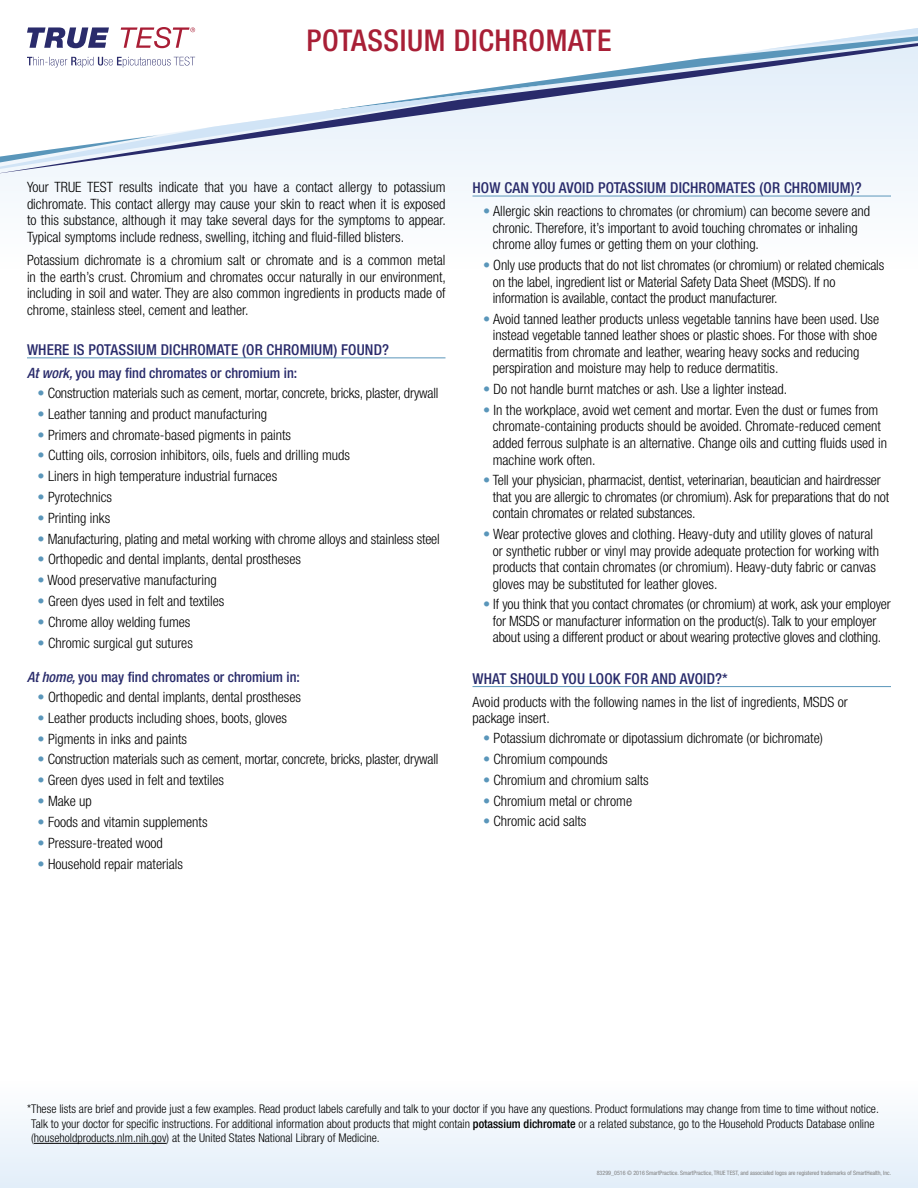
<style>
.page{position:relative;width:918px;height:1188px;background:#fff}
.page>*{position:absolute;margin:0;border:0;box-sizing:border-box;transform-origin:0 0}
.Top_Headline{font:500 condensed 30px "Helvetica Neue";letter-spacing:.02em;color:#a81f36}
.underlined_question{font:500 condensed 15px "Helvetica Neue";letter-spacing:.01em;color:#292b6b}
.LIST_bullets{font:300 condensed 14.25px/16.5px "Helvetica Neue";color:#000}
.BODY____03125_above{font:300 condensed 14.25px/16.5px "Helvetica Neue";color:#000;text-align:justify}
.body___0_above___LEF{font:300 condensed 14.25px/16.5px "Helvetica Neue";color:#000}
.WORK_subhead{font:500 condensed 14.25px "Helvetica Neue";color:#292b6b}
.HOME_SUBHEAD{font:500 condensed 14.25px "Helvetica Neue";color:#292b6b}
.footnote{font:300 condensed 12px/14.4px "Helvetica Neue";color:#000}
.t1{font:condensed 6px "Helvetica Neue";color:#808080}
.s1{font-style:italic}
.s2{color:#5a96ba}
.s3{font-weight:500}
</style>
<div class="page">
<div style="left:0;top:1080px;width:918px;height:108px;background:linear-gradient(to right,#f0f6fb,#f0f6fc)"></div>
<svg style="left:0;top:28px;width:918px;height:168px;fill:#f4f8fc"></svg>
<svg style="left:321px;top:36px;width:440px;height:7px"></svg>
<svg style="left:761px;top:28px;width:157px;height:15px"></svg>
<svg style="left:0;top:43px;width:918px;height:130px;fill:#eff5fb"></svg>
<svg style="left:0;top:84px;width:549px;height:85px"></svg>
<svg style="left:27px;top:27px;width:82px;height:21px"></svg>
<svg style="left:121px;top:27px;width:74px;height:21px"></svg>
<svg style="left:27px;top:57px;width:168px;height:11px"></svg>
<hr style="left:27px;top:357px;width:419px;height:1px;background:#5a96ba">
<hr style="left:472px;top:196px;width:419px;height:1px;background:#5a96ba">
<hr style="left:472px;top:686px;width:419px;height:1px;background:#5a96ba">
<hr style="left:34px;top:1143px;width:133px;height:1px;background:#000">
<p class="Top_Headline" style="left:306px;top:22px;width:307px">POTASSIUM DICHROMATE</p>
<p class="BODY____03125_above" style="left:27px;top:179px;width:420px">Your TRUE TEST results indicate that you have a contact allergy to potassium dichromate. This contact allergy may cause your skin to react when it is exposed to this substance, although it may take several days for the symptoms to appear.<br>Typical symptoms include redness, swelling, itching and fluid-filled blisters.</p>
<p class="BODY____03125_above" style="left:27px;top:252px;width:421px">Potassium dichromate is a chromium salt or chromate and is a common metal in the earth’s crust. Chromium and chromates occur naturally in our environment, including in soil and water. They are also common ingredients in products made of chrome, stainless steel, cement and leather.</p>
<p class="underlined_question" style="left:27px;top:341px;width:364px">WHERE IS POTASSIUM DICHROMATE (OR CHROMIUM) FOUND?</p>
<p class="WORK_subhead" style="left:27px;top:364px;width:272px"><span class="s1">At work,</span> you may find chromates or chromium in:</p>
<p class="LIST_bullets" style="left:38px;top:385px;width:403px"><span class="s2">•</span> Construction materials such as cement, mortar, concrete, bricks, plaster, drywall</p>
<p class="LIST_bullets" style="left:38px;top:405px;width:231px"><span class="s2">•</span> Leather tanning and product manufacturing</p>
<p class="LIST_bullets" style="left:38px;top:426px;width:255px"><span class="s2">•</span> Primers and chromate-based pigments in paints</p>
<p class="LIST_bullets" style="left:38px;top:447px;width:314px"><span class="s2">•</span> Cutting oils, corrosion inhibitors, oils, fuels and drilling muds</p>
<p class="LIST_bullets" style="left:38px;top:468px;width:241px"><span class="s2">•</span> Liners in high temperature industrial furnaces</p>
<p class="LIST_bullets" style="left:38px;top:489px;width:76px"><span class="s2">•</span> Pyrotechnics</p>
<p class="LIST_bullets" style="left:38px;top:509px;width:74px"><span class="s2">•</span> Printing inks</p>
<p class="LIST_bullets" style="left:38px;top:530px;width:404px"><span class="s2">•</span> Manufacturing, plating and metal working with chrome alloys and stainless steel</p>
<p class="LIST_bullets" style="left:38px;top:551px;width:265px"><span class="s2">•</span> Orthopedic and dental implants, dental prostheses</p>
<p class="LIST_bullets" style="left:38px;top:572px;width:181px"><span class="s2">•</span> Wood preservative manufacturing</p>
<p class="LIST_bullets" style="left:38px;top:593px;width:188px"><span class="s2">•</span> Green dyes used in felt and textiles</p>
<p class="LIST_bullets" style="left:38px;top:614px;width:154px"><span class="s2">•</span> Chrome alloy welding fumes</p>
<p class="LIST_bullets" style="left:38px;top:634px;width:157px"><span class="s2">•</span> Chromic surgical gut sutures</p>
<p class="HOME_SUBHEAD" style="left:27px;top:669px;width:275px"><span class="s1">At home,</span> you may find chromates or chromium in:</p>
<p class="LIST_bullets" style="left:38px;top:689px;width:265px"><span class="s2">•</span> Orthopedic and dental implants, dental prostheses</p>
<p class="LIST_bullets" style="left:38px;top:709px;width:251px"><span class="s2">•</span> Leather products including shoes, boots, gloves</p>
<p class="LIST_bullets" style="left:38px;top:730px;width:151px"><span class="s2">•</span> Pigments in inks and paints</p>
<p class="LIST_bullets" style="left:38px;top:751px;width:403px"><span class="s2">•</span> Construction materials such as cement, mortar, concrete, bricks, plaster, drywall</p>
<p class="LIST_bullets" style="left:38px;top:772px;width:188px"><span class="s2">•</span> Green dyes used in felt and textiles</p>
<p class="LIST_bullets" style="left:38px;top:793px;width:56px"><span class="s2">•</span> Make up</p>
<p class="LIST_bullets" style="left:38px;top:813px;width:172px"><span class="s2">•</span> Foods and vitamin supplements</p>
<p class="LIST_bullets" style="left:38px;top:834px;width:127px"><span class="s2">•</span> Pressure-treated wood</p>
<p class="LIST_bullets" style="left:38px;top:855px;width:147px"><span class="s2">•</span> Household repair materials</p>
<p class="underlined_question" style="left:472px;top:179px;width:391px">HOW CAN YOU AVOID POTASSIUM DICHROMATES (OR CHROMIUM)?</p>
<p class="LIST_bullets" style="left:493px;top:203px;width:379px;text-indent:-10px"><span class="s2">•</span> Allergic skin reactions to chromates (or chromium) can become severe and chronic. Therefore, it’s important to avoid touching chromates or inhaling chrome alloy fumes or getting them on your clothing.</p>
<p class="LIST_bullets" style="left:493px;top:257px;width:393px;text-indent:-10px"><span class="s2">•</span> Only use products that do not list chromates (or chromium) or related chemicals on the label, ingredient list or Material Safety Data Sheet (MSDS). If no information is available, contact the product manufacturer.</p>
<p class="LIST_bullets" style="left:493px;top:310px;width:388px;text-indent:-10px"><span class="s2">•</span> Avoid tanned leather products unless vegetable tannins have been used. Use instead vegetable tanned leather shoes or plastic shoes. For those with shoe dermatitis from chromate and leather, wearing heavy socks and reducing perspiration and moisture may help to reduce dermatitis.</p>
<p class="LIST_bullets" style="left:483px;top:381px;width:306px"><span class="s2">•</span> Do not handle burnt matches or ash. Use a lighter instead.</p>
<p class="LIST_bullets" style="left:493px;top:402px;width:396px;text-indent:-10px"><span class="s2">•</span> In the workplace, avoid wet cement and mortar. Even the dust or fumes from chromate-containing products should be avoided. Chromate-reduced cement added ferrous sulphate is an alternative. Change oils and cutting fluids used in machine work often.</p>
<p class="LIST_bullets" style="left:493px;top:472px;width:398px;text-indent:-10px"><span class="s2">•</span> Tell your physician, pharmacist, dentist, veterinarian, beautician and hairdresser that you are allergic to chromates (or chromium). Ask for preparations that do not contain chromates or related substances.</p>
<p class="LIST_bullets" style="left:493px;top:526px;width:388px;text-indent:-10px"><span class="s2">•</span> Wear protective gloves and clothing. Heavy-duty and utility gloves of natural or synthetic rubber or vinyl may provide adequate protection for working with products that contain chromates (or chromium). Heavy-duty fabric or canvas gloves may be substituted for leather gloves.</p>
<p class="LIST_bullets" style="left:483px;top:596px;width:409px;text-align:center"><span class="s2">•</span> If you think that you contact chromates (or chromium) at work, ask your employer for MSDS or manufacturer information on the product(s). Talk to your employer about using a different product or about wearing protective gloves and clothing.</p>
<p class="underlined_question" style="left:472px;top:669px;width:257px">WHAT SHOULD YOU LOOK FOR AND AVOID?*</p>
<p class="body___0_above___LEF" style="left:472px;top:693px;width:377px">Avoid products with the following names in the list of ingredients, MSDS or package insert.</p>
<p class="LIST_bullets" style="left:483px;top:730px;width:341px"><span class="s2">•</span> Potassium dichromate or dipotassium dichromate (or bichromate)</p>
<p class="LIST_bullets" style="left:483px;top:751px;width:126px"><span class="s2">•</span> Chromium compounds</p>
<p class="LIST_bullets" style="left:483px;top:771px;width:167px"><span class="s2">•</span> Chromium and chromium salts</p>
<p class="LIST_bullets" style="left:483px;top:792px;width:151px"><span class="s2">•</span> Chromium metal or chrome</p>
<p class="LIST_bullets" style="left:483px;top:813px;width:105px"><span class="s2">•</span> Chromic acid salts</p>
<p class="footnote" style="left:31px;top:1102px;width:849px;text-indent:-4px">*These lists are brief and provide just a few examples. Read product labels carefully and talk to your doctor if you have any questions. Product formulations may change from time to time without notice.<br>Talk to your doctor for specific instructions. For additional information about products that might contain <span class="s3">potassium dichromate</span> or a related substance, go to the Household Products Database online (householdproducts.nlm.nih.gov) at the United States National Library of Medicine.</p>
<p class="t1" style="left:597px;top:1169px;width:296px">83299_0516 © 2016 SmartPractice. SmartPractice, TRUE TEST, and associated logos are registered trademarks of SmartHealth, Inc.</p>
</div>
